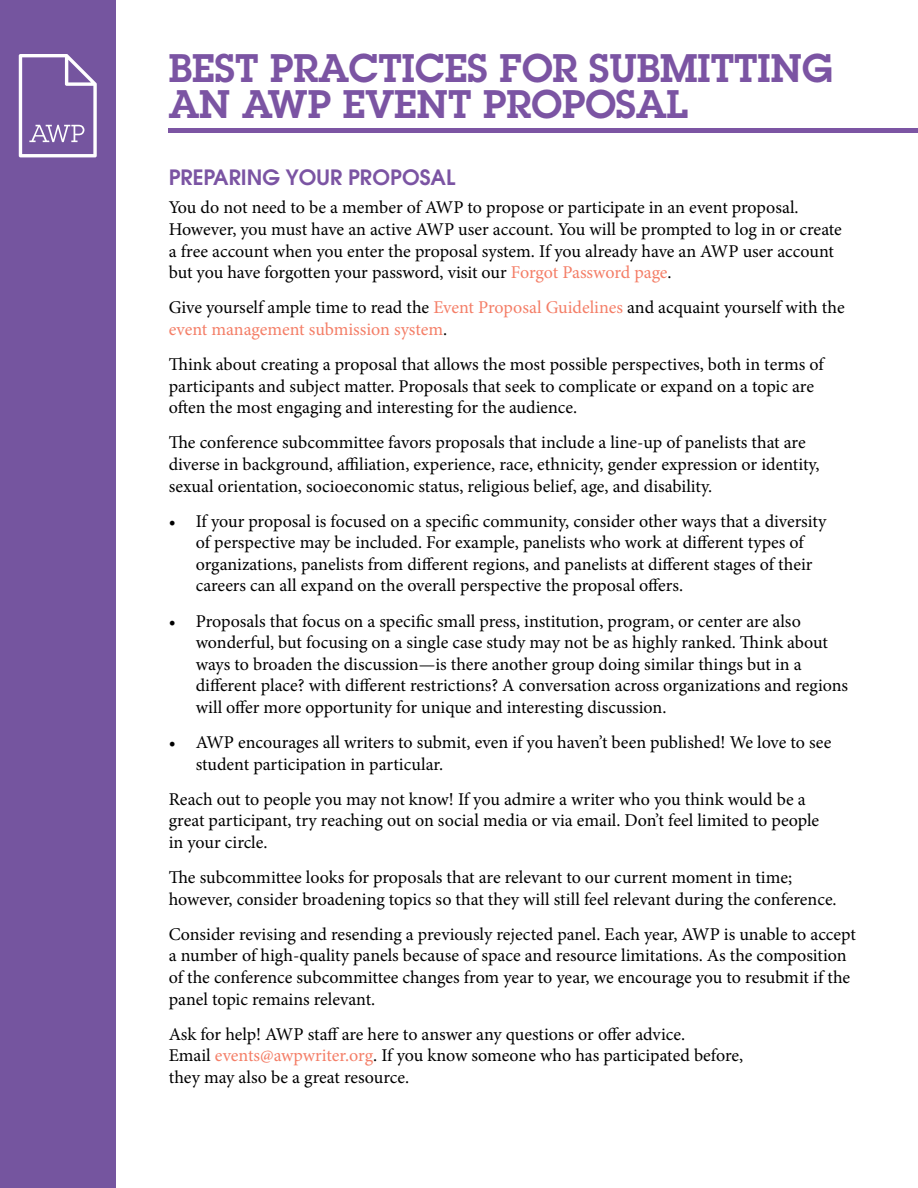
<style>
.page{position:relative;width:918px;height:1188px;background:#fff}
.page>*{position:absolute;margin:0;border:0;box-sizing:border-box;transform-origin:0 0}
.t1{font:600 39px/36px "Lubalin Graph Std";color:#7b54a3}
.t2{font:600 21px "ITC Avant Garde Std";color:#7b54a3}
.t3{font:18px/21.6px "Minion Pro";letter-spacing:-.005em;color:#000}
.s1{color:#f47e67}
.s2{color:#000101}
</style>
<div class="page">
<div style="left:0;top:0;width:116px;height:1188px;background:#75559f"></div>
<hr style="left:169px;top:129px;width:749px;height:4px;background:#7c55a3">
<svg style="left:19px;top:54px;width:78px;height:103px"></svg>
<h1 class="t1" style="left:169px;top:50px;width:665px">BEST PRACTICES FOR SUBMITTING<br>AN AWP EVENT PROPOSAL</h1>
<p class="t2" style="left:169px;top:164px;width:288px">PREPARING YOUR PROPOSAL</p>
<p class="t3" style="left:169px;top:197px;width:675px">You do not need to be a member of AWP to propose or participate in an event proposal.<br>However, you must have an active AWP user account. You will be prompted to log in or create a free account when you enter the proposal system. If you already have an AWP user account but you have forgotten your password, visit our <span class="s1">Forgot Password page</span><span class="s2">.</span></p>
<p class="t3" style="left:169px;top:297px;width:677px">Give yourself ample time to read the <span class="s1">Event Proposal Guidelines</span> and acquaint yourself with the <span class="s1">event management submission system</span>.</p>
<p class="t3" style="left:169px;top:354px;width:656px">Think about creating a proposal that allows the most possible perspectives, both in terms of participants and subject matter. Proposals that seek to complicate or expand on a topic are often the most engaging and interesting for the audience.</p>
<p class="t3" style="left:169px;top:432px;width:652px">The conference subcommittee favors proposals that include a line-up of panelists that are diverse in background, affiliation, experience, race, ethnicity, gender expression or identity, sexual orientation, socioeconomic status, religious belief, age, and disability.</p>
<p class="t3" style="left:196px;top:510px;width:632px;text-indent:-27px">• If your proposal is focused on a specific community, consider other ways that a diversity of perspective may be included. For example, panelists who work at different types of organizations, panelists from different regions, and panelists at different stages of their careers can all expand on the overall perspective the proposal offers.</p>
<p class="t3" style="left:196px;top:610px;width:654px;text-indent:-27px">• Proposals that focus on a specific small press, institution, program, or center are also wonderful, but focusing on a single case study may not be as highly ranked. Think about ways to broaden the discussion—is there another group doing similar things but in a different place? with different restrictions? A conversation across organizations and regions will offer more opportunity for unique and interesting discussion.</p>
<p class="t3" style="left:196px;top:732px;width:637px;text-indent:-27px">• AWP encourages all writers to submit, even if you haven’t been published! We love to see student participation in particular.</p>
<p class="t3" style="left:169px;top:788px;width:652px">Reach out to people you may not know! If you admire a writer who you think would be a great participant, try reaching out on social media or via email. Don’t feel limited to people in your circle.</p>
<p class="t3" style="left:169px;top:867px;width:669px">The subcommittee looks for proposals that are relevant to our current moment in time; however, consider broadening topics so that they will still feel relevant during the conference.</p>
<p class="t3" style="left:169px;top:923px;width:689px">Consider revising and resending a previously rejected panel. Each year, AWP is unable to accept a number of high-quality panels because of space and resource limitations. As the composition of the conference subcommittee changes from year to year, we encourage you to resubmit if the panel topic remains relevant.</p>
<p class="t3" style="left:169px;top:1023px;width:576px">Ask for help! AWP staff are here to answer any questions or offer advice.<br>Email <span class="s1">events@awpwriter.org</span>. If you know someone who has participated before, they may also be a great resource.</p>
</div>
